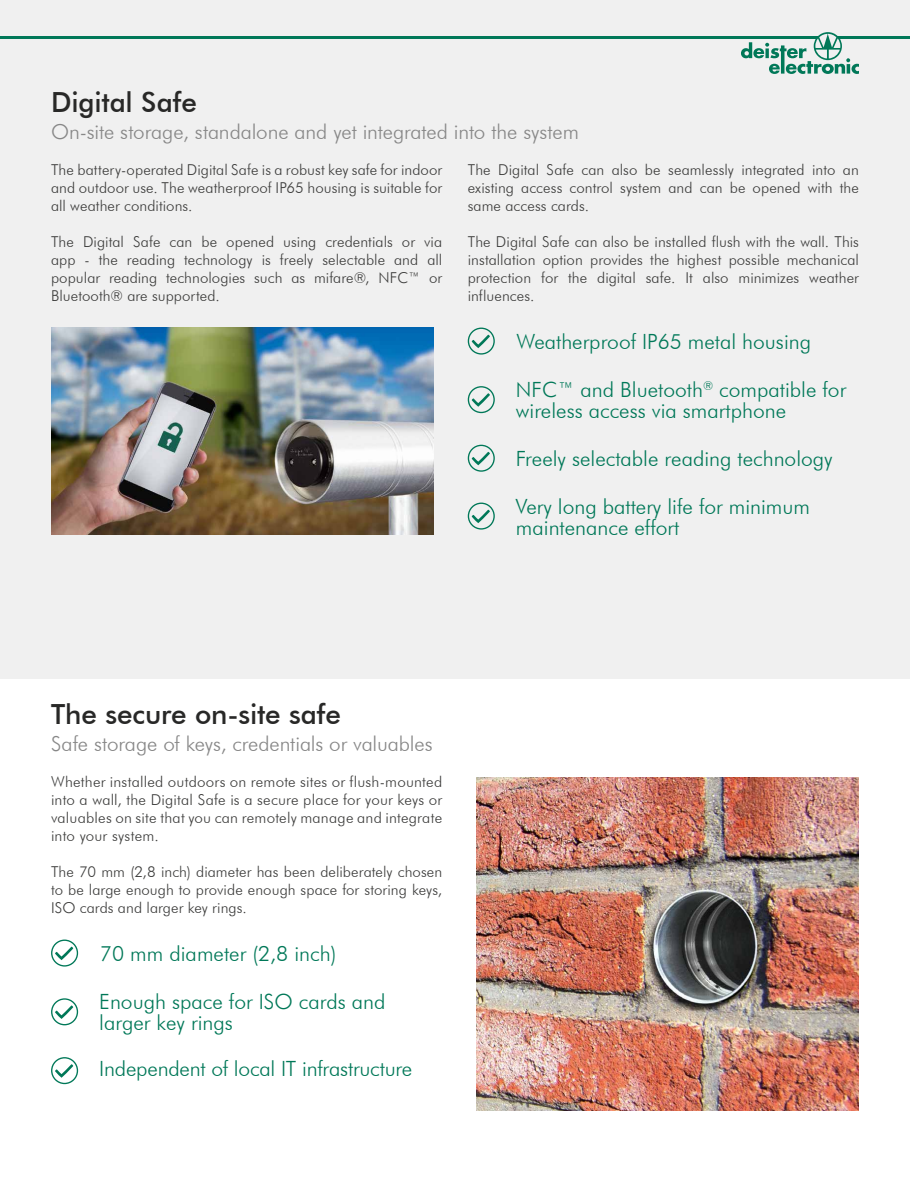
<style>
.page{position:relative;width:910px;height:1188px;background:#fff}
.page>*{position:absolute;margin:0;border:0;box-sizing:border-box;transform-origin:0 0}
.t1{font:500 27.75px "Futura BT";letter-spacing:-.005em;color:#282827}
.t2{font:300 21px/21px "Futura BT";color:#007858}
.t3{font:300 20.7px "Futura BT";letter-spacing:-.005em;color:#878787}
.t4{font:300 15px/18px "Futura BT";letter-spacing:.005em;color:#3c3c3b;text-align:justify}
</style>
<div class="page">
<div style="left:0;top:0;width:909px;height:679px;background:#f0f0f0"></div>
<img style="left:51px;top:328px;width:383px;height:207px">
<img style="left:476px;top:778px;width:382px;height:333px">
<div style="left:51px;top:1057px;width:27px;height:27px;border:1px solid #007858;border-radius:50%"></div>
<svg style="left:55px;top:1064px;width:19px;height:14px"></svg>
<div style="left:51px;top:940px;width:27px;height:27px;border:1px solid #007858;border-radius:50%"></div>
<svg style="left:55px;top:946px;width:19px;height:14px"></svg>
<div style="left:51px;top:998px;width:27px;height:27px;border:1px solid #007858;border-radius:50%"></div>
<svg style="left:55px;top:1005px;width:19px;height:14px"></svg>
<div style="left:468px;top:445px;width:27px;height:27px;border:1px solid #007858;border-radius:50%"></div>
<svg style="left:471px;top:451px;width:19px;height:14px"></svg>
<div style="left:468px;top:328px;width:27px;height:27px;border:1px solid #007858;border-radius:50%"></div>
<svg style="left:471px;top:334px;width:19px;height:14px"></svg>
<div style="left:468px;top:386px;width:27px;height:27px;border:1px solid #007858;border-radius:50%"></div>
<svg style="left:471px;top:393px;width:19px;height:14px"></svg>
<div style="left:468px;top:503px;width:27px;height:27px;border:1px solid #007858;border-radius:50%"></div>
<svg style="left:471px;top:509px;width:19px;height:14px"></svg>
<hr style="left:0;top:36px;width:909px;height:2px;background:#007858">
<svg style="left:740px;top:32px;width:118px;height:42px"></svg>
<h1 class="t1" style="left:51px;top:85px;width:147px">Digital Safe</h1>
<h3 class="t3" style="left:51px;top:119px;width:529px">On-site storage, standalone and yet integrated into the system</h3>
<p class="t4" style="left:51px;top:160px;width:392px">The battery-operated Digital Safe is a robust key safe for indoor and outdoor use. The weatherproof IP65 housing is suitable for all weather conditions.</p>
<p class="t4" style="left:51px;top:232px;width:393px">The Digital Safe can be opened using credentials or via app - the reading technology is freely selectable and all popular reading technologies such as mifare®, NFC™ or Bluetooth® are supported.</p>
<p class="t4" style="left:467px;top:160px;width:393px">The Digital Safe can also be seamlessly integrated into an existing access control system and can be opened with the same access cards.</p>
<p class="t4" style="left:467px;top:232px;width:393px">The Digital Safe can also be installed flush with the wall. This installation option provides the highest possible mechanical protection for the digital safe. It also minimizes weather influences.</p>
<h2 class="t2" style="left:516px;top:331px;width:296px">Weatherproof IP65 metal housing</h2>
<h2 class="t2" style="left:516px;top:379px;width:332px">NFC™ and Bluetooth<sup>®</sup> compatible for wireless access via smartphone</h2>
<h2 class="t2" style="left:516px;top:448px;width:318px">Freely selectable reading technology</h2>
<h2 class="t2" style="left:516px;top:495px;width:296px">Very long battery life for minimum maintenance effort</h2>
<h1 class="t1" style="left:51px;top:697px;width:291px">The secure on-site safe</h1>
<h3 class="t3" style="left:51px;top:731px;width:383px">Safe storage of keys, credentials or valuables</h3>
<p class="t4" style="left:51px;top:772px;width:393px">Whether installed outdoors on remote sites or flush-mounted into a wall, the Digital Safe is a secure place for your keys or valuables on site that you can remotely manage and integrate into your system.</p>
<p class="t4" style="left:51px;top:862px;width:392px">The 70 mm (2,8 inch) diameter has been deliberately chosen to be large enough to provide enough space for storing keys, ISO cards and larger key rings.</p>
<h2 class="t2" style="left:100px;top:943px;width:238px">70 mm diameter (2,8 inch)</h2>
<h2 class="t2" style="left:99px;top:991px;width:288px">Enough space for ISO cards and larger key rings</h2>
<h2 class="t2" style="left:99px;top:1058px;width:314px">Independent of local IT infrastructure</h2>
</div>
